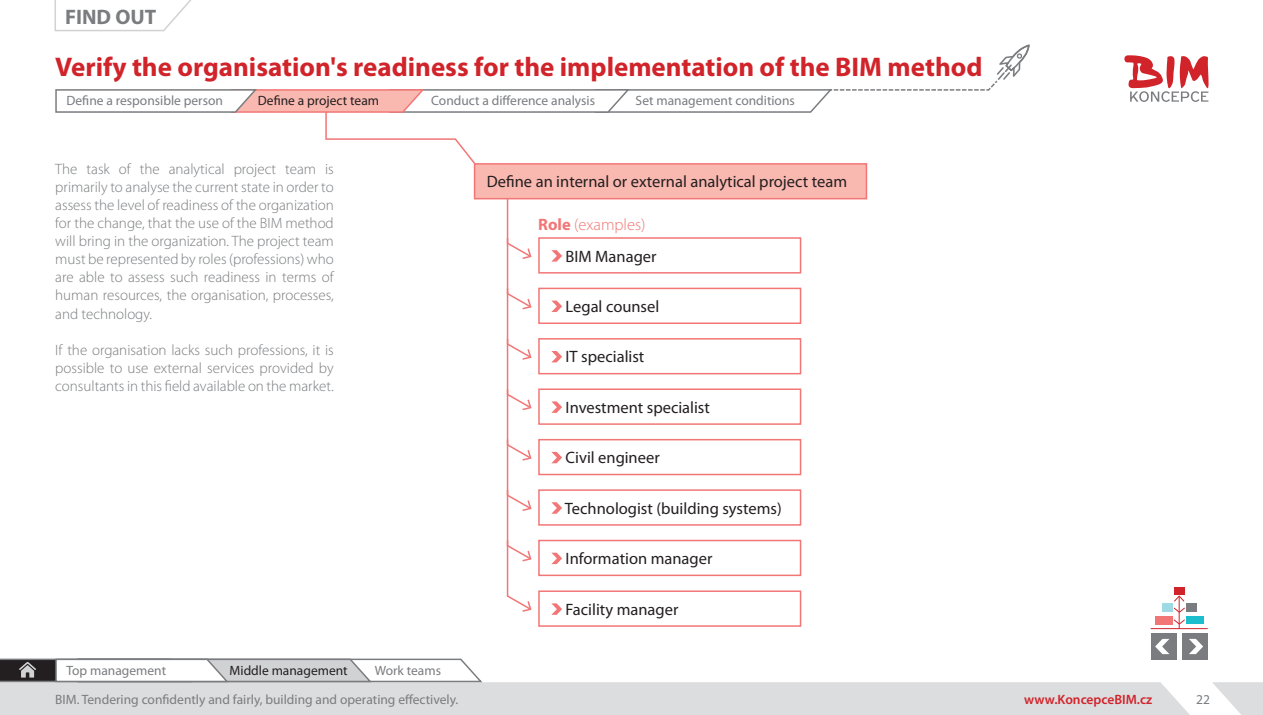
<style>
.page{position:relative;width:1263px;height:715px;background:#fff}
.page>*{position:absolute;margin:0;border:0;box-sizing:border-box;transform-origin:0 0}
.t1{font:700 27px "Myriad Pro";color:#d1232a}
.t2{font:700 21px "Myriad Pro";color:#7a7c7f}
.t3{font:16.5px "Myriad Pro";color:#231f20}
.t4{font:300 16.5px "Myriad Pro";color:#f27676}
.t5{font:300 15px/18px "Myriad Pro";color:#7a7c7f;text-align:justify}
.t6{font:13.5px "Myriad Pro";color:#7a7c7f}
.t7{font:13.5px "Myriad Pro";color:#231f20}
.t8{font:600 13.5px "Myriad Pro";color:#d1232a}
.s1{font-weight:700}
</style>
<div class="page">
<svg style="left:1212px;top:682px;width:51px;height:32px"></svg>
<div style="left:0;top:682px;width:1189px;height:32px;background:#dcdddf"></div>
<svg style="left:54px;top:0;width:137px;height:32px"></svg>
<hr style="left:1179px;top:596px;width:1px;height:32px;background:#d1232a">
<hr style="left:1150px;top:628px;width:58px;height:1px;background:#d1232a">
<div style="left:1174px;top:587px;width:10px;height:7px;background:#d1232a"></div>
<svg style="left:1173px;top:594px;width:12px;height:31px"></svg>
<div style="left:1162px;top:603px;width:11px;height:8px;background:#9edae3"></div>
<div style="left:1186px;top:603px;width:11px;height:8px;background:#7a7c7f"></div>
<div style="left:1186px;top:616px;width:17px;height:7px;background:#1cbdcc"></div>
<div style="left:1156px;top:616px;width:17px;height:8px;background:#f27676"></div>
<svg style="left:0;top:658px;width:483px;height:25px"></svg>
<div style="left:1182px;top:633px;width:26px;height:26px;background:#7a7c7f"></div>
<div style="left:1151px;top:633px;width:26px;height:26px;background:#7a7c7f"></div>
<svg style="left:1189px;top:638px;width:14px;height:16px"></svg>
<svg style="left:1155px;top:638px;width:14px;height:16px"></svg>
<svg style="left:1124px;top:55px;width:85px;height:47px"></svg>
<div style="left:538px;top:237px;width:263px;height:36px;border:2px solid #f27676"></div>
<svg style="left:551px;top:250px;width:11px;height:11px"></svg>
<div style="left:538px;top:287px;width:263px;height:37px;border:2px solid #f27676"></div>
<svg style="left:551px;top:300px;width:11px;height:12px"></svg>
<div style="left:538px;top:338px;width:263px;height:36px;border:2px solid #f27676"></div>
<svg style="left:551px;top:351px;width:11px;height:11px"></svg>
<div style="left:538px;top:388px;width:263px;height:36px;border:2px solid #f27676"></div>
<svg style="left:551px;top:401px;width:11px;height:11px"></svg>
<div style="left:538px;top:439px;width:263px;height:36px;border:2px solid #f27676"></div>
<svg style="left:551px;top:451px;width:11px;height:12px"></svg>
<div style="left:538px;top:489px;width:263px;height:36px;border:2px solid #f27676"></div>
<svg style="left:551px;top:502px;width:11px;height:11px"></svg>
<div style="left:538px;top:539px;width:263px;height:37px;border:2px solid #f27676"></div>
<svg style="left:551px;top:552px;width:11px;height:12px"></svg>
<div style="left:538px;top:590px;width:263px;height:36px;border:2px solid #f27676"></div>
<svg style="left:551px;top:603px;width:11px;height:11px"></svg>
<svg style="left:506px;top:199px;width:27px;height:413px"></svg>
<div style="left:475px;top:164px;width:391px;height:35px;background:#f9b8b0"></div>
<div style="left:474px;top:163px;width:393px;height:36px;border:2px solid #f27676"></div>
<svg style="left:55px;top:44px;width:975px;height:122px"></svg>
<h2 class="t2" style="left:65px;top:9px;width:93px">FIND OUT</h2>
<h1 class="t1" style="left:55px;top:56px;width:929px">Verify the organisation's readiness for the implementation of the BIM method</h1>
<p class="t6" style="left:66px;top:95px;width:158px">Define a responsible person</p>
<p class="t7" style="left:258px;top:95px;width:123px">Define a project team</p>
<p class="t6" style="left:431px;top:95px;width:165px">Conduct a difference analysis</p>
<p class="t6" style="left:636px;top:95px;width:161px">Set management conditions</p>
<p class="t5" style="left:55px;top:161px;width:280px">The task of the analytical project team is primarily to analyse the current state in order to assess the level of readiness of the organization for the change, that the use of the BIM method will bring in the organization. The project team must be represented by roles (professions) who are able to assess such readiness in terms of human resources, the organisation, processes, and technology.</p>
<p class="t5" style="left:55px;top:341px;width:280px">If the organisation lacks such professions, it is possible to use external services provided by consultants in this field available on the market.</p>
<p class="t6" style="left:66px;top:664px;width:101px">Top management</p>
<p class="t7" style="left:230px;top:664px;width:120px">Middle management</p>
<p class="t6" style="left:375px;top:664px;width:68px">Work teams</p>
<p class="t6" style="left:55px;top:694px;width:405px">BIM. Tendering confidently and fairly, building and operating effectively.</p>
<p class="t3" style="left:487px;top:175px;width:362px">Define an internal or external analytical project team</p>
<p class="t4" style="left:538px;top:218px;width:109px"><span class="s1">Role</span> (examples)</p>
<p class="t3" style="left:566px;top:250px;width:92px">BIM Manager</p>
<p class="t3" style="left:566px;top:300px;width:95px">Legal counsel</p>
<p class="t3" style="left:566px;top:350px;width:80px">IT specialist</p>
<p class="t3" style="left:566px;top:401px;width:146px">Investment specialist</p>
<p class="t3" style="left:566px;top:451px;width:96px">Civil engineer</p>
<p class="t3" style="left:565px;top:501px;width:218px">Technologist (building systems)</p>
<p class="t3" style="left:566px;top:552px;width:148px">Information manager</p>
<p class="t3" style="left:566px;top:602px;width:114px">Facility manager</p>
<p class="t8" style="left:1024px;top:694px;width:129px">www.KoncepceBIM.cz</p>
<p class="t6" style="left:1196px;top:694px;width:15px">22</p>
</div>
